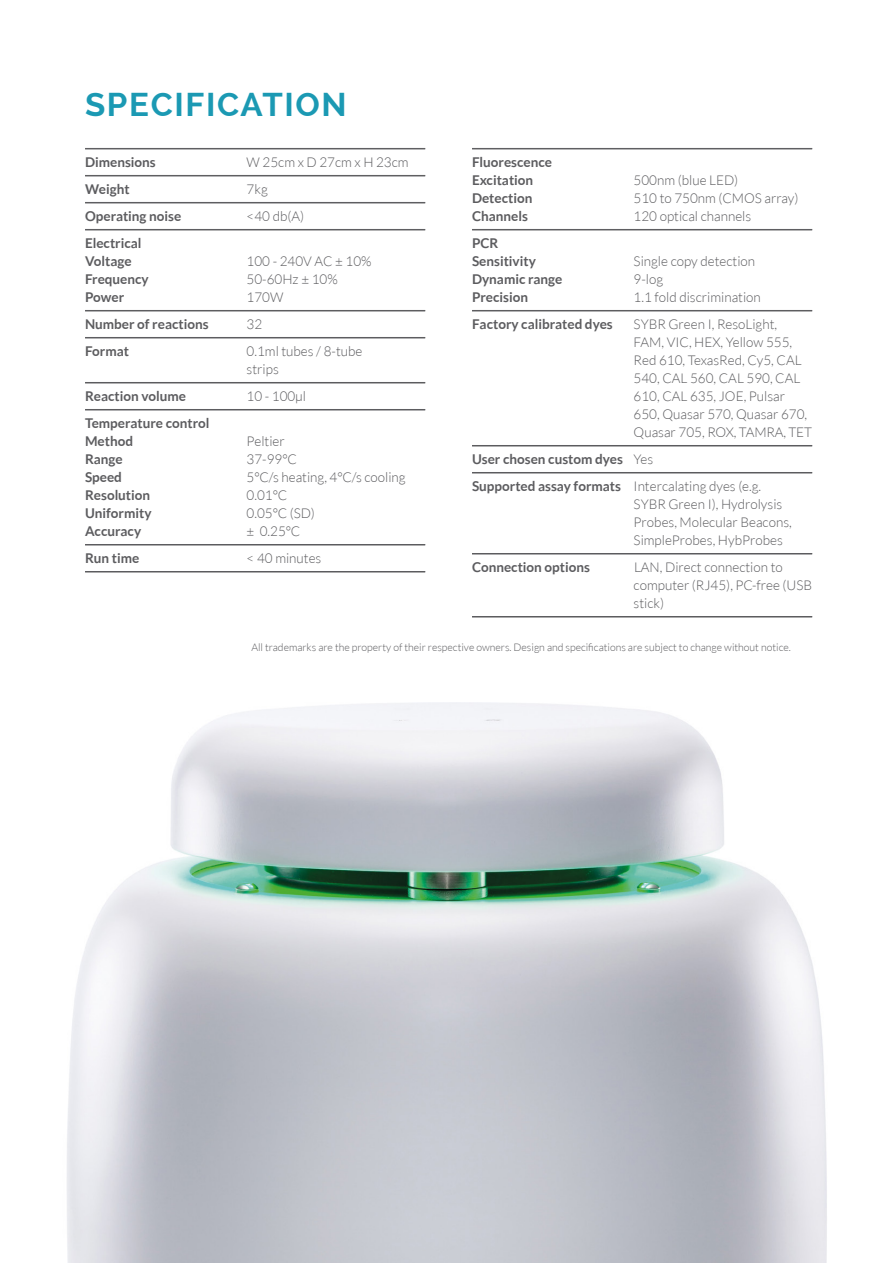
<style>
.page{position:relative;width:893px;height:1263px;background:#fff}
.page>*{position:absolute;margin:0;border:0;box-sizing:border-box;transform-origin:0 0}
.t1{font:700 33px "Raleway";letter-spacing:.05em;color:#1b99b3}
.Data_Table{font:300 13.5px/18px "Lato";color:#5c5c5f}
.Data_Table-2{font:700 13.5px/18px "Lato";color:#5c5c5f}
.Data_Table_Bold{font:300 10.5px "Lato";color:#5c5c5f}
.s1{font-weight:300}
.s2{font-weight:700}
</style>
<div class="page">
<img style="left:67px;top:616px;width:760px;height:647px">
<hr style="left:85px;top:148px;width:340px;height:1px;background:#5c5c5f">
<hr style="left:85px;top:149px;width:340px;height:1px;background:#5c5c5f">
<hr style="left:85px;top:175px;width:340px;height:1px;background:#5c5c5f">
<hr style="left:85px;top:176px;width:340px;height:1px;background:#5c5c5f">
<hr style="left:85px;top:202px;width:340px;height:1px;background:#5c5c5f">
<hr style="left:85px;top:203px;width:340px;height:1px;background:#5c5c5f">
<hr style="left:85px;top:229px;width:340px;height:1px;background:#5c5c5f">
<hr style="left:85px;top:230px;width:340px;height:1px;background:#5c5c5f">
<hr style="left:85px;top:310px;width:340px;height:1px;background:#5c5c5f">
<hr style="left:85px;top:311px;width:340px;height:1px;background:#5c5c5f">
<hr style="left:85px;top:337px;width:340px;height:1px;background:#5c5c5f">
<hr style="left:85px;top:338px;width:340px;height:1px;background:#5c5c5f">
<hr style="left:85px;top:382px;width:340px;height:1px;background:#5c5c5f">
<hr style="left:85px;top:383px;width:340px;height:1px;background:#5c5c5f">
<hr style="left:85px;top:409px;width:340px;height:1px;background:#5c5c5f">
<hr style="left:85px;top:410px;width:340px;height:1px;background:#5c5c5f">
<hr style="left:85px;top:544px;width:340px;height:1px;background:#5c5c5f">
<hr style="left:85px;top:545px;width:340px;height:1px;background:#5c5c5f">
<hr style="left:85px;top:571px;width:340px;height:1px;background:#5c5c5f">
<hr style="left:85px;top:572px;width:340px;height:1px;background:#5c5c5f">
<hr style="left:472px;top:148px;width:340px;height:1px;background:#5c5c5f">
<hr style="left:472px;top:149px;width:340px;height:1px;background:#5c5c5f">
<hr style="left:472px;top:229px;width:340px;height:1px;background:#5c5c5f">
<hr style="left:472px;top:230px;width:340px;height:1px;background:#5c5c5f">
<hr style="left:472px;top:310px;width:340px;height:1px;background:#5c5c5f">
<hr style="left:472px;top:311px;width:340px;height:1px;background:#5c5c5f">
<hr style="left:472px;top:445px;width:340px;height:1px;background:#5c5c5f">
<hr style="left:472px;top:446px;width:340px;height:1px;background:#5c5c5f">
<hr style="left:472px;top:472px;width:340px;height:1px;background:#5c5c5f">
<hr style="left:472px;top:473px;width:340px;height:1px;background:#5c5c5f">
<hr style="left:472px;top:553px;width:340px;height:1px;background:#5c5c5f">
<hr style="left:472px;top:554px;width:340px;height:1px;background:#5c5c5f">
<hr style="left:472px;top:616px;width:340px;height:1px;background:#5c5c5f">
<hr style="left:472px;top:617px;width:340px;height:1px;background:#5c5c5f">
<p class="t1" style="left:85px;top:86px;width:263px">SPECIFICATION</p>
<p class="Data_Table-2" style="left:472px;top:153px;width:82px">Fluorescence</p>
<p class="Data_Table-2" style="left:472px;top:171px;width:63px">Excitation</p>
<p class="Data_Table" style="left:634px;top:171px;width:106px">500nm (blue LED)</p>
<p class="Data_Table-2" style="left:472px;top:189px;width:62px">Detection</p>
<p class="Data_Table" style="left:634px;top:189px;width:166px">510 to 750nm (CMOS array)</p>
<p class="Data_Table-2" style="left:472px;top:207px;width:57px">Channels</p>
<p class="Data_Table" style="left:634px;top:207px;width:119px">120 optical channels</p>
<p class="Data_Table-2" style="left:472px;top:234px;width:28px">PCR</p>
<p class="Data_Table-2" style="left:472px;top:252px;width:65px">Sensitivity</p>
<p class="Data_Table" style="left:634px;top:252px;width:123px">Single copy detection</p>
<p class="Data_Table-2" style="left:472px;top:270px;width:92px">Dynamic range</p>
<p class="Data_Table" style="left:634px;top:270px;width:31px">9-log</p>
<p class="Data_Table-2" style="left:472px;top:288px;width:58px">Precision</p>
<p class="Data_Table" style="left:634px;top:288px;width:129px">1.1 fold discrimination</p>
<p class="Data_Table-2" style="left:472px;top:315px;width:142px">Factory calibrated dyes</p>
<p class="Data_Table" style="left:634px;top:315px;width:180px">SYBR Green I, ResoLight,<br>FAM, VIC, HEX, Yellow 555,<br>Red 610, TexasRed, Cy5, CAL<br>540, CAL 560, CAL 590, CAL<br>610, CAL 635, JOE, Pulsar<br>650, Quasar 570, Quasar 670,<br>Quasar 705, ROX, TAMRA, TET</p>
<p class="Data_Table-2" style="left:472px;top:450px;width:183px">User chosen custom dyes <span class="s1">Yes</span></p>
<p class="Data_Table" style="left:634px;top:477px;width:160px;text-indent:-162px"><span class="s2">Supported assay formats</span> Intercalating dyes (e.g.<br>SYBR Green I), Hydrolysis<br>Probes, Molecular Beacons,<br>SimpleProbes, HybProbes</p>
<p class="Data_Table-2" style="left:472px;top:558px;width:119px">Connection options</p>
<p class="Data_Table" style="left:634px;top:558px;width:180px">LAN, Direct connection to computer (RJ45), PC-free (USB stick)</p>
<p class="Data_Table_Bold" style="left:251px;top:641px;width:541px">All trademarks are the property of their respective owners. Design and specifications are subject to change without notice.</p>
<p class="Data_Table-2" style="left:85px;top:153px;width:72px">Dimensions</p>
<p class="Data_Table" style="left:247px;top:153px;width:164px">W 25cm x D 27cm x H 23cm</p>
<p class="Data_Table-2" style="left:85px;top:180px;width:46px">Weight</p>
<p class="Data_Table" style="left:247px;top:180px;width:23px">7kg</p>
<p class="Data_Table-2" style="left:85px;top:207px;width:98px">Operating noise</p>
<p class="Data_Table" style="left:247px;top:207px;width:59px">&lt;40 db(A)</p>
<p class="Data_Table-2" style="left:85px;top:234px;width:58px">Electrical<br>Voltage</p>
<p class="Data_Table" style="left:247px;top:252px;width:127px">100 - 240V AC ± 10%</p>
<p class="Data_Table-2" style="left:85px;top:270px;width:65px">Frequency</p>
<p class="Data_Table" style="left:247px;top:270px;width:93px">50-60Hz ± 10%</p>
<p class="Data_Table-2" style="left:85px;top:288px;width:41px">Power</p>
<p class="Data_Table" style="left:247px;top:288px;width:38px">170W</p>
<p class="Data_Table-2" style="left:85px;top:315px;width:125px">Number of reactions</p>
<p class="Data_Table" style="left:247px;top:315px;width:17px">32</p>
<p class="Data_Table-2" style="left:85px;top:342px;width:45px">Format</p>
<p class="Data_Table" style="left:247px;top:342px;width:117px">0.1ml tubes / 8-tube strips</p>
<p class="Data_Table-2" style="left:85px;top:387px;width:102px">Reaction volume</p>
<p class="Data_Table" style="left:247px;top:387px;width:61px">10 - 100µl</p>
<p class="Data_Table-2" style="left:85px;top:414px;width:126px">Temperature control</p>
<p class="Data_Table-2" style="left:85px;top:432px;width:50px">Method</p>
<p class="Data_Table" style="left:247px;top:432px;width:40px">Peltier</p>
<p class="Data_Table-2" style="left:85px;top:450px;width:39px">Range</p>
<p class="Data_Table" style="left:247px;top:450px;width:52px">37-99°C</p>
<p class="Data_Table-2" style="left:85px;top:468px;width:38px">Speed</p>
<p class="Data_Table" style="left:247px;top:468px;width:161px">5°C/s heating, 4°C/s cooling</p>
<p class="Data_Table-2" style="left:85px;top:486px;width:67px">Resolution</p>
<p class="Data_Table" style="left:247px;top:486px;width:42px">0.01°C</p>
<p class="Data_Table-2" style="left:85px;top:504px;width:68px">Uniformity</p>
<p class="Data_Table" style="left:247px;top:504px;width:70px">0.05°C (SD)</p>
<p class="Data_Table-2" style="left:85px;top:522px;width:58px">Accuracy</p>
<p class="Data_Table" style="left:247px;top:522px;width:55px">± 0.25°C</p>
<p class="Data_Table-2" style="left:85px;top:549px;width:56px">Run time</p>
<p class="Data_Table" style="left:247px;top:549px;width:76px">&lt; 40 minutes</p>
</div>
